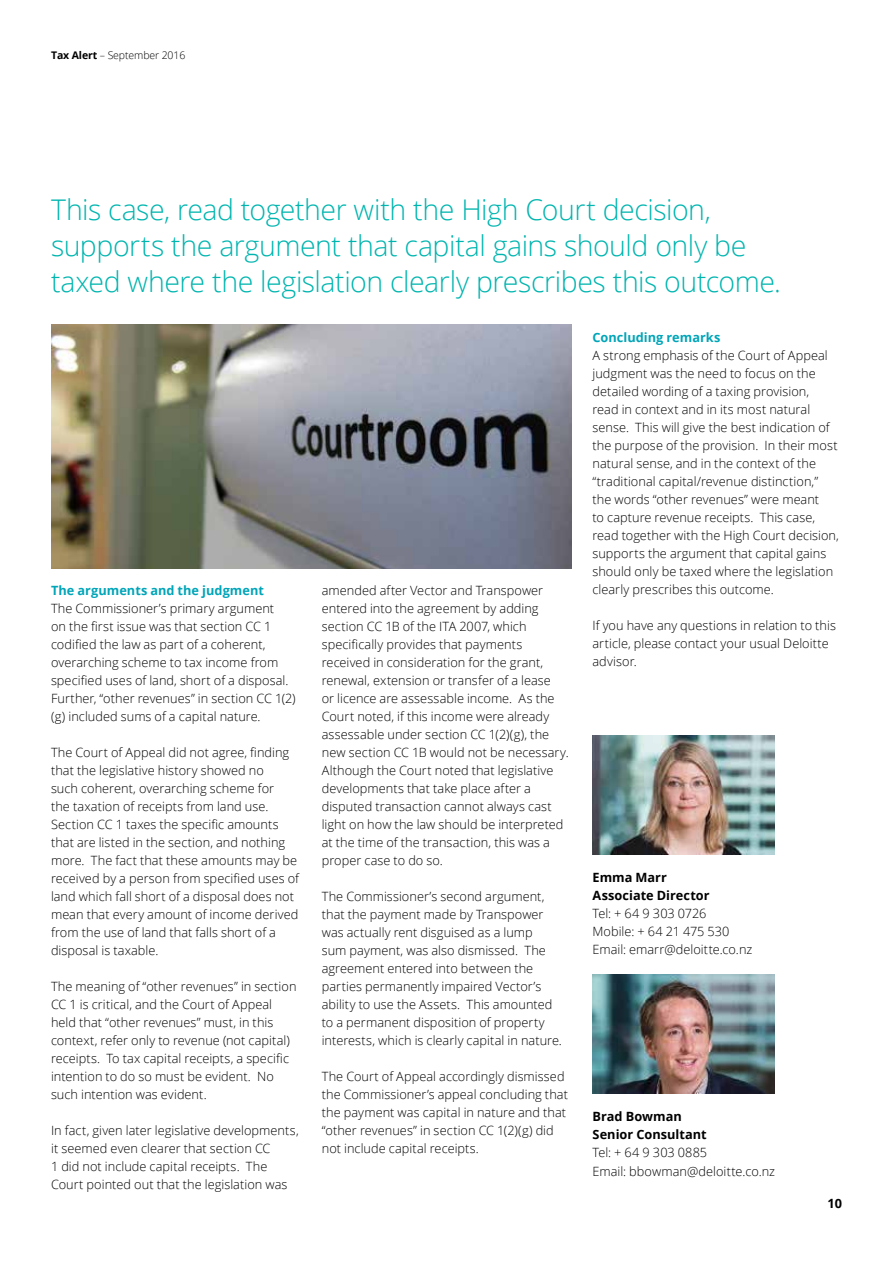
<style>
.page{position:relative;width:893px;height:1263px;background:#fff}
.page>*{position:absolute;margin:0;border:0;box-sizing:border-box;transform-origin:0 0}
.t1{font:300 28.5px/36px "Open Sans";letter-spacing:-.015em;color:#00b5af}
.t2{font:300 12.75px/18px "Open Sans";letter-spacing:.005em;color:#000}
.t3{font:700 12.75px/18px "Open Sans";color:#000}
.t4{font:700 12.75px "Open Sans";letter-spacing:.005em;color:#00a5b8}
.t5{font:300 10.5px "Open Sans";letter-spacing:-.01em;color:#000}
.s1{font-weight:700}
</style>
<div class="page">
<img style="left:593px;top:974px;width:181px;height:119px">
<img style="left:51px;top:324px;width:520px;height:244px">
<img style="left:593px;top:735px;width:181px;height:119px">
<p class="t5" style="left:51px;top:48px;width:136px"><span class="s1">Tax Alert</span> – September 2016</p>
<h1 class="t1" style="left:51px;top:191px;width:731px">This case, read together with the High Court decision, supports the argument that capital gains should only be taxed where the legislation clearly prescribes this outcome.</h1>
<p class="t4" style="left:51px;top:581px;width:214px">The arguments and the judgment</p>
<p class="t2" style="left:51px;top:599px;width:246px">The Commissioner’s primary argument<br>on the first issue was that section CC 1 codified the law as part of a coherent, overarching scheme to tax income from specified uses of land, short of a disposal.<br>Further, “other revenues” in section CC 1(2) (g) included sums of a capital nature.</p>
<p class="t2" style="left:51px;top:743px;width:249px">The Court of Appeal did not agree, finding that the legislative history showed no<br>such coherent, overarching scheme for<br>the taxation of receipts from land use.<br>Section CC 1 taxes the specific amounts that are listed in the section, and nothing more. The fact that these amounts may be received by a person from specified uses of land which fall short of a disposal does not mean that every amount of income derived from the use of land that falls short of a disposal is taxable.</p>
<p class="t2" style="left:51px;top:977px;width:247px">The meaning of “other revenues” in section CC 1 is critical, and the Court of Appeal held that “other revenues” must, in this context, refer only to revenue (not capital) receipts. To tax capital receipts, a specific intention to do so must be evident. No such intention was evident.</p>
<p class="t2" style="left:51px;top:1121px;width:249px">In fact, given later legislative developments, it seemed even clearer that section CC<br>1 did not include capital receipts. The Court pointed out that the legislation was</p>
<p class="t2" style="left:322px;top:581px;width:248px">amended after Vector and Transpower entered into the agreement by adding section CC 1B of the ITA 2007, which specifically provides that payments received in consideration for the grant, renewal, extension or transfer of a lease<br>or licence are assessable income. As the Court noted, if this income were already assessable under section CC 1(2)(g), the new section CC 1B would not be necessary.<br>Although the Court noted that legislative developments that take place after a disputed transaction cannot always cast light on how the law should be interpreted at the time of the transaction, this was a proper case to do so.</p>
<p class="t2" style="left:322px;top:887px;width:242px">The Commissioner’s second argument, that the payment made by Transpower was actually rent disguised as a lump<br>sum payment, was also dismissed. The agreement entered into between the parties permanently impaired Vector’s ability to use the Assets. This amounted to a permanent disposition of property interests, which is clearly capital in nature.</p>
<p class="t2" style="left:322px;top:1067px;width:248px">The Court of Appeal accordingly dismissed the Commissioner’s appeal concluding that the payment was capital in nature and that “other revenues” in section CC 1(2)(g) did not include capital receipts.</p>
<p class="t4" style="left:592px;top:328px;width:129px">Concluding remarks</p>
<p class="t2" style="left:592px;top:346px;width:248px">A strong emphasis of the Court of Appeal judgment was the need to focus on the detailed wording of a taxing provision,<br>read in context and in its most natural sense. This will give the best indication of the purpose of the provision. In their most natural sense, and in the context of the “traditional capital/revenue distinction,” the words “other revenues” were meant<br>to capture revenue receipts. This case, read together with the High Court decision, supports the argument that capital gains should only be taxed where the legislation clearly prescribes this outcome.</p>
<p class="t2" style="left:592px;top:616px;width:245px">If you have any questions in relation to this article, please contact your usual Deloitte advisor.</p>
<p class="t3" style="left:592px;top:868px;width:119px">Emma Marr<br>Associate Director</p>
<p class="t2" style="left:592px;top:904px;width:161px">Tel: + 64 9 303 0726<br>Mobile: + 64 21 475 530<br>Email: emarr@deloitte.co.nz</p>
<p class="t3" style="left:592px;top:1107px;width:116px">Brad Bowman<br>Senior Consultant</p>
<p class="t2" style="left:592px;top:1143px;width:184px">Tel: + 64 9 303 0885<br>Email: bbowman@deloitte.co.nz</p>
<p class="t3" style="left:827px;top:1194px;width:16px">10</p>
</div>
